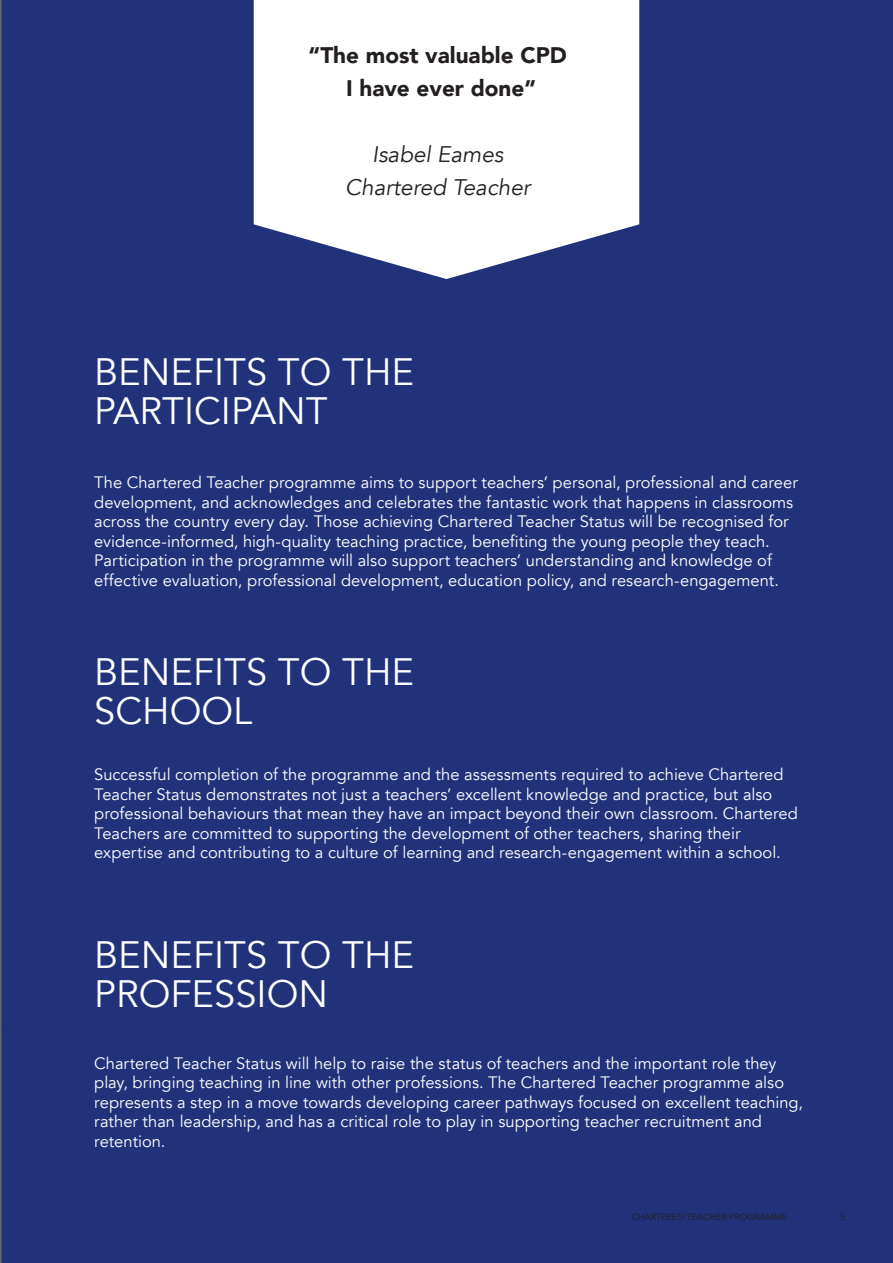
<style>
.page{position:relative;width:893px;height:1263px;background:#fff}
.page>*{position:absolute;margin:0;border:0;box-sizing:border-box;transform-origin:0 0}
.Texto_de_titular_-_T{font:38.1px/39px "Avenir";color:#fff}
.Texto_de_titular_-_A{font:900 22.5px "Avenir";color:#231f20}
.Texto_de_titular_-_A-2{font:italic 22.5px "Avenir";color:#231f20}
.Texto_independiente{font:16.5px/19.5px "Avenir";color:#fff}
.t1{font:9px "Avenir";color:#231f20}
.s1{font-family:"Avenir Book Oblique SC850";font-style:normal}
</style>
<div class="page">
<div style="left:2px;top:0;width:891px;height:1263px;background:#21327a"></div>
<svg style="left:0;top:0;width:2px;height:1263px;background:#535a6d"></svg>
<svg style="left:254px;top:0;width:385px;height:279px"></svg>
<p class="Texto_de_titular_-_A" style="left:309px;top:36px;width:260px">“The most valuable CPD</p>
<p class="Texto_de_titular_-_A" style="left:346px;top:69px;width:191px">I have ever done”</p>
<p class="Texto_de_titular_-_A-2" style="left:372px;top:141px;width:133px"><span class="s1">I</span>sabel Eames</p>
<p class="Texto_de_titular_-_A-2" style="left:345px;top:174px;width:186px">Chartered Teacher</p>
<p class="Texto_de_titular_-_T" style="left:94px;top:353px;width:321px">BENEFITS TO THE<br>PARTICIPANT</p>
<p class="Texto_independiente" style="left:94px;top:473px;width:705px">The Chartered Teacher programme aims to support teachers’ personal, professional and career development, and acknowledges and celebrates the fantastic work that happens in classrooms across the country every day. Those achieving Chartered Teacher Status will be recognised for evidence-informed, high-quality teaching practice, benefiting the young people they teach.<br>Participation in the programme will also support teachers’ understanding and knowledge of effective evaluation, professional development, education policy, and research-engagement.</p>
<p class="Texto_de_titular_-_T" style="left:94px;top:653px;width:321px">BENEFITS TO THE<br>SCHOOL</p>
<p class="Texto_independiente" style="left:94px;top:765px;width:705px">Successful completion of the programme and the assessments required to achieve Chartered Teacher Status demonstrates not just a teachers’ excellent knowledge and practice, but also professional behaviours that mean they have an impact beyond their own classroom. Chartered Teachers are committed to supporting the development of other teachers, sharing their expertise and contributing to a culture of learning and research-engagement within a school.</p>
<p class="Texto_de_titular_-_T" style="left:94px;top:936px;width:321px">BENEFITS TO THE<br>PROFESSION</p>
<p class="Texto_independiente" style="left:94px;top:1053px;width:710px">Chartered Teacher Status will help to raise the status of teachers and the important role they play, bringing teaching in line with other professions. The Chartered Teacher programme also represents a step in a move towards developing career pathways focused on excellent teaching, rather than leadership, and has a critical role to play in supporting teacher recruitment and retention.</p>
<p class="t1" style="left:632px;top:1211px;width:157px">CHARTERED TEACHER PROGRAMME</p>
<p class="t1" style="left:840px;top:1211px;width:7px">5</p>
</div>
